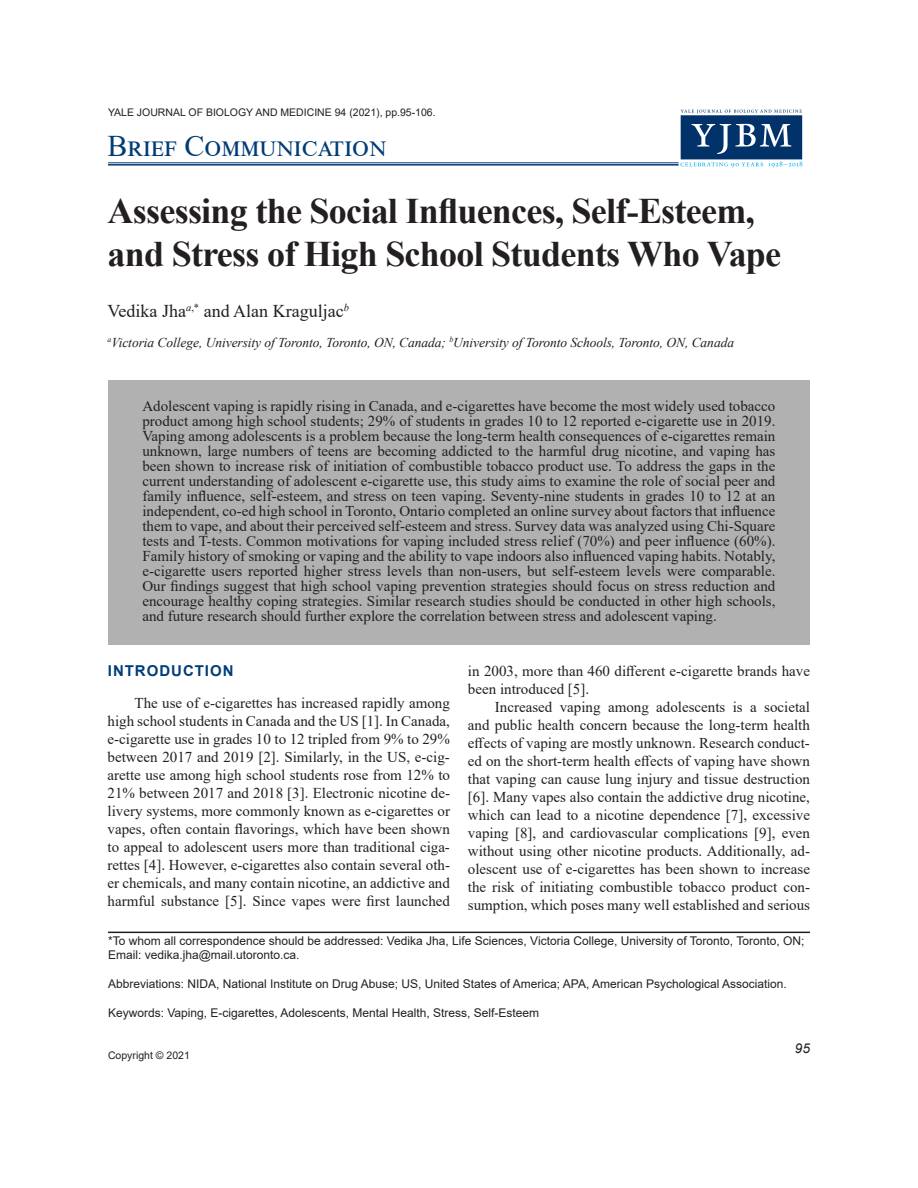
<style>
.page{position:relative;width:918px;height:1188px;background:#fff}
.page>*{position:absolute;margin:0;border:0;box-sizing:border-box;transform-origin:0 0}
.t1{font:700 36px/43.2px "Times New Roman";letter-spacing:-.02em;color:#231f20}
.t2{font:30px "Times New Roman";color:#013c76}
.t3{font:18px "Times New Roman";color:#231f20}
.t4{font:15px/18px "Times New Roman";color:#231f20;text-align:justify}
.t5{font:700 15px "Arial";letter-spacing:.065em;color:#003d76}
.t6{font:italic 13.5px "Times New Roman";letter-spacing:-.005em;color:#231f20}
.t7{font:italic 13.5px "Arial";color:#231f20}
.t8{font:12px/14.4px "Arial";color:#231f20}
.t9{font:10.5px "Arial";color:#231f20}
</style>
<div class="page">
<svg style="left:680px;top:110px;width:122px;height:58px"></svg>
<hr style="left:108px;top:163px;width:571px;height:1px;background:#013c76">
<hr style="left:108px;top:164px;width:571px;height:2px;background:#013c76">
<div style="left:108px;top:380px;width:702px;height:265px;background:#b2b1b1"></div>
<hr style="left:108px;top:932px;width:702px;height:1px;background:#231f20">
<p class="t9" style="left:108px;top:105px;width:329px">YALE JOURNAL OF BIOLOGY AND MEDICINE 94 (2021), pp.95-106.</p>
<h2 class="t2" style="left:108px;top:124px;width:278px">Brief Communication</h2>
<h1 class="t1" style="left:108px;top:188px;width:675px">Assessing the Social Influences, Self-Esteem, and Stress of High School Students Who Vape</h1>
<p class="t3" style="left:108px;top:298px;width:243px">Vedika Jha<sup>a</sup><sup>,*</sup> and Alan Kraguljac<sup>b</sup></p>
<p class="t6" style="left:108px;top:333px;width:628px"><sup>a</sup>Victoria College, University of Toronto, Toronto, ON, Canada; <sup>b</sup>University of Toronto Schools, Toronto, ON, Canada</p>
<p class="t4" style="left:142px;top:398px;width:635px;line-height:15px">Adolescent vaping is rapidly rising in Canada, and e-cigarettes have become the most widely used tobacco product among high school students; 29% of students in grades 10 to 12 reported e-cigarette use in 2019.<br>Vaping among adolescents is a problem because the long-term health consequences of e-cigarettes remain unknown, large numbers of teens are becoming addicted to the harmful drug nicotine, and vaping has been shown to increase risk of initiation of combustible tobacco product use. To address the gaps in the current understanding of adolescent e-cigarette use, this study aims to examine the role of social peer and family influence, self-esteem, and stress on teen vaping. Seventy-nine students in grades 10 to 12 at an independent, co-ed high school in Toronto, Ontario completed an online survey about factors that influence them to vape, and about their perceived self-esteem and stress. Survey data was analyzed using Chi-Square tests and T-tests. Common motivations for vaping included stress relief (70%) and peer influence (60%).<br>Family history of smoking or vaping and the ability to vape indoors also influenced vaping habits. Notably, e-cigarette users reported higher stress levels than non-users, but self-esteem levels were comparable.<br>Our findings suggest that high school vaping prevention strategies should focus on stress reduction and encourage healthy coping strategies. Similar research studies should be conducted in other high schools, and future research should further explore the correlation between stress and adolescent vaping.</p>
<p class="t5" style="left:108px;top:660px;width:127px">INTRODUCTION</p>
<p class="t4" style="left:108px;top:693px;width:344px;text-indent:27px">The use of e-cigarettes has increased rapidly among high school students in Canada and the US [1]. In Canada, e-cigarette use in grades 10 to 12 tripled from 9% to 29% between 2017 and 2019 [2]. Similarly, in the US, e-cig&shy;arette use among high school students rose from 12% to 21% between 2017 and 2018 [3]. Electronic nicotine de&shy;livery systems, more commonly known as e-cigarettes or vapes, often contain flavorings, which have been shown to appeal to adolescent users more than traditional ciga&shy;rettes [4]. However, e-cigarettes also contain several oth&shy;er chemicals, and many contain nicotine, an addictive and harmful substance [5]. Since vapes were first launched</p>
<p class="t4" style="left:468px;top:661px;width:344px">in 2003, more than 460 different e-cigarette brands have been introduced [5].</p>
<p class="t4" style="left:468px;top:697px;width:344px;text-indent:27px">Increased vaping among adolescents is a societal and public health concern because the long-term health effects of vaping are mostly unknown. Research conduct&shy;ed on the short-term health effects of vaping have shown that vaping can cause lung injury and tissue destruction [6]. Many vapes also contain the addictive drug nicotine, which can lead to a nicotine dependence [7], excessive vaping [8], and cardiovascular complications [9], even without using other nicotine products. Additionally, ad&shy;olescent use of e-cigarettes has been shown to increase the risk of initiating combustible tobacco product con&shy;sumption, which poses many well established and serious</p>
<p class="t8" style="left:108px;top:934px;width:698px">*To whom all correspondence should be addressed: Vedika Jha, Life Sciences, Victoria College, University of Toronto, Toronto, ON;<br>Email: vedika.jha@mail.utoronto.ca.</p>
<p class="t8" style="left:108px;top:977px;width:680px">Abbreviations: NIDA, National Institute on Drug Abuse; US, United States of America; APA, American Psychological Association.</p>
<p class="t8" style="left:108px;top:1006px;width:433px">Keywords: Vaping, E-cigarettes, Adolescents, Mental Health, Stress, Self-Esteem</p>
<p class="t9" style="left:108px;top:1048px;width:83px">Copyright © 2021</p>
<p class="t7" style="left:795px;top:1040px;width:17px">95</p>
</div>
